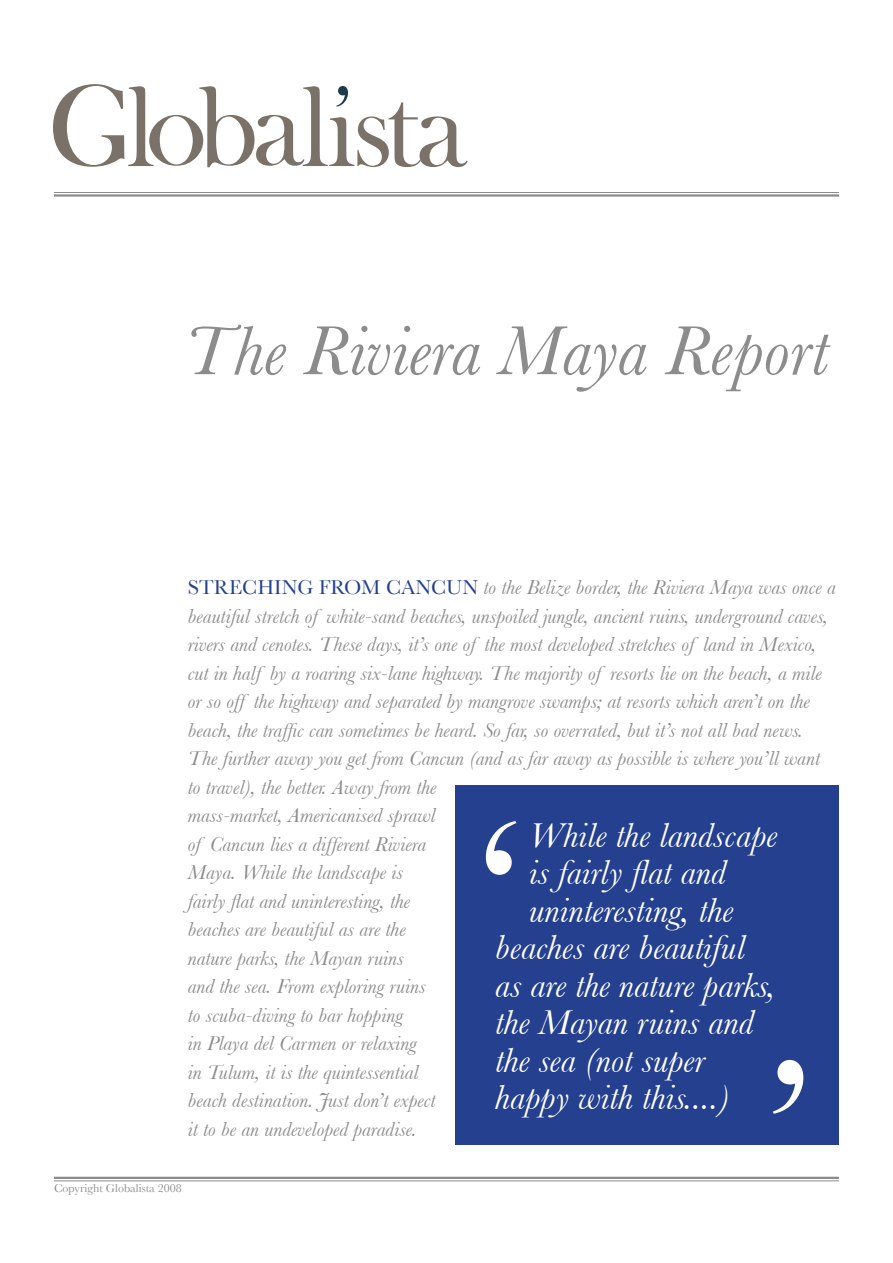
<style>
.page{position:relative;width:893px;height:1263px;background:#fff}
.page>*{position:absolute;margin:0;border:0;box-sizing:border-box;transform-origin:0 0}
.t1{font:italic 72px "Baskerville";color:#8c8c8c}
.t2{font:italic 36px "Baskerville";color:#fff}
.t3{font:italic 21px/28.5px "Baskerville";color:#8c8c8c}
.t4{font:12px "Baskerville";color:#8c8c8c}
.s1{font-style:normal;color:#24408f}
</style>
<div class="page">
<hr style="left:54px;top:1177px;width:785px;height:2px;background:#8c8c8c">
<hr style="left:54px;top:1180px;width:785px;height:1px;background:#8c8c8c">
<svg style="left:53px;top:84px;width:415px;height:83px"></svg>
<hr style="left:54px;top:192px;width:785px;height:1px;background:#8c8c8c">
<hr style="left:54px;top:194px;width:785px;height:3px;background:#8c8c8c">
<div style="left:455px;top:785px;width:384px;height:360px;background:#24408f"></div>
<svg style="left:486px;top:821px;width:30px;height:54px"></svg>
<svg style="left:773px;top:1060px;width:30px;height:54px"></svg>
<h1 class="t1" style="left:184px;top:308px;width:646px">The Riviera Maya Report</h1>
<p class="t3" style="left:188px;top:573px;width:649px"><span class="s1">STRECHING FROM CANCUN</span> to the Belize border, the Riviera Maya was once a beautiful stretch of white-sand beaches, unspoiled jungle, ancient ruins, underground caves, rivers and cenotes. These days, it’s one of the most developed stretches of land in Mexico, cut in half by a roaring six-lane highway. The majority of resorts lie on the beach, a mile or so off the highway and separated by mangrove swamps; at resorts which aren’t on the beach, the traffic can sometimes be heard. So far, so overrated, but it’s not all bad news.<br>The further away you get from Cancun (and as far away as possible is where you’ll want to travel), the better. Away from the<br>mass-market, Americanised sprawl<br>of Cancun lies a different Riviera<br>Maya. While the landscape is<br>fairly flat and uninteresting, the<br>beaches are beautiful as are the<br>nature parks, the Mayan ruins<br>and the sea. From exploring ruins<br>to scuba-diving to bar hopping<br>in Playa del Carmen or relaxing<br>in Tulum, it is the quintessential<br>beach destination. Just don’t expect<br>it to be an undeveloped paradise.</p>
<h2 class="t2" style="left:529px;top:814px;width:250px">While the landscape</h2>
<h2 class="t2" style="left:529px;top:851px;width:198px">is fairly flat and</h2>
<h2 class="t2" style="left:529px;top:889px;width:206px">uninteresting, the</h2>
<h2 class="t2" style="left:495px;top:926px;width:251px">beaches are beautiful</h2>
<h2 class="t2" style="left:495px;top:964px;width:282px">as are the nature parks,</h2>
<h2 class="t2" style="left:495px;top:1001px;width:260px">the Mayan ruins and</h2>
<h2 class="t2" style="left:495px;top:1039px;width:211px">the sea (not super</h2>
<h2 class="t2" style="left:495px;top:1076px;width:236px">happy with this....)</h2>
<p class="t4" style="left:54px;top:1181px;width:129px">Copyright Globalista 2008</p>
</div>
